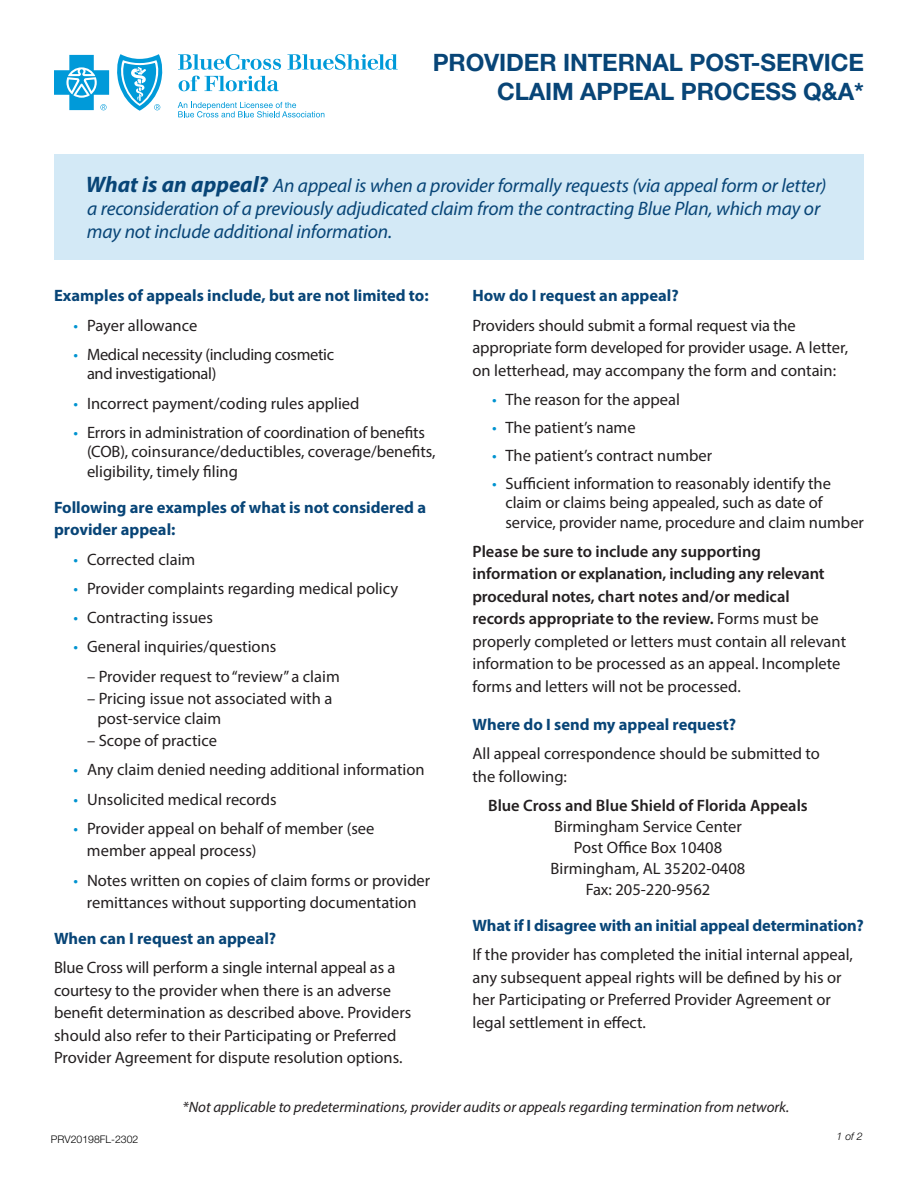
<style>
.page{position:relative;width:918px;height:1188px;background:#fff}
.page>*{position:absolute;margin:0;border:0;box-sizing:border-box;transform-origin:0 0}
.t1{font:700 24px/28.8px "Helvetica Neue LT Std";letter-spacing:-.005em;color:#084577;text-align:right}
._2010_PF_Body_Copy{font:italic 19.5px/23.4px "Myriad Pro";letter-spacing:-.01em;color:#084577}
.t2{font:16.5px/22.5px "Myriad Pro";color:#231f20}
.t3{font:600 16.5px/22.5px "Myriad Pro";color:#231f20}
.t4{font:700 16.5px/22.5px "Myriad Pro";color:#084577}
.t5{font:16.5px/19.5px "Myriad Pro";letter-spacing:-.02em;color:#231f20}
.t6{font:italic 15px "Myriad Pro";color:#231f20}
.t7{font:300 10.5px "Helvetica Neue LT Std";color:#000}
.t8{font:italic 300 10.5px "Helvetica Neue LT Std";color:#000}
.s1{font-weight:700;font-size:22.5px}
.s2{color:#0093d0}
.s3{font-weight:400}
</style>
<div class="page">
<div style="left:54px;top:154px;width:810px;height:106px;background:#d3e9f6"></div>
<svg style="left:178px;top:102px;width:146px;height:16px"></svg>
<svg style="left:178px;top:54px;width:103px;height:16px"></svg>
<svg style="left:287px;top:54px;width:111px;height:16px"></svg>
<svg style="left:179px;top:76px;width:100px;height:15px"></svg>
<svg style="left:54px;top:55px;width:55px;height:55px"></svg>
<svg style="left:117px;top:54px;width:46px;height:57px"></svg>
<p class="t1" style="left:433px;top:48px;width:433px">PROVIDER INTERNAL POST-SERVICE<br>CLAIM APPEAL PROCESS Q&amp;A*</p>
<p class="_2010_PF_Body_Copy" style="left:86px;top:173px;width:742px"><span class="s1">What is an appeal?</span> An appeal is when a provider formally requests (via appeal form or letter) a reconsideration of a previously adjudicated claim from the contracting Blue Plan, which may or may not include additional information.</p>
<p class="t4" style="left:54px;top:284px;width:376px">Examples of appeals include, but are not limited to:</p>
<p class="t2" style="left:74px;top:314px;width:125px"><span class="s2">•</span> Payer allowance</p>
<p class="t5" style="left:87px;top:344px;width:249px;text-indent:-13px"><span class="s2">•</span> Medical necessity (including cosmetic and investigational)</p>
<p class="t2" style="left:74px;top:392px;width:287px"><span class="s2">•</span> Incorrect payment/coding rules applied</p>
<p class="t2" style="left:87px;top:422px;width:350px;line-height:19.5px;text-indent:-13px"><span class="s2">•</span> Errors in administration of coordination of benefits (COB), coinsurance/deductibles, coverage/benefits, eligibility, timely filing</p>
<p class="t4" style="left:54px;top:496px;width:374px">Following are examples of what is not considered a provider appeal:</p>
<p class="t2" style="left:74px;top:548px;width:123px"><span class="s2">•</span> Corrected claim</p>
<p class="t2" style="left:74px;top:577px;width:326px"><span class="s2">•</span> Provider complaints regarding medical policy</p>
<p class="t2" style="left:74px;top:606px;width:141px"><span class="s2">•</span> Contracting issues</p>
<p class="t2" style="left:74px;top:635px;width:204px"><span class="s2">•</span> General inquiries/questions</p>
<p class="t2" style="left:87px;top:665px;width:254px">– Provider request to “review” a claim</p>
<p class="t2" style="left:97px;top:689px;width:236px;line-height:19.5px;text-indent:-10px">– Pricing issue not associated with a post-service claim</p>
<p class="t2" style="left:87px;top:729px;width:132px">– Scope of practice</p>
<p class="t2" style="left:74px;top:758px;width:353px"><span class="s2">•</span> Any claim denied needing additional information</p>
<p class="t2" style="left:74px;top:788px;width:205px"><span class="s2">•</span> Unsolicited medical records</p>
<p class="t2" style="left:87px;top:817px;width:289px;text-indent:-13px"><span class="s2">•</span> Provider appeal on behalf of member (see member appeal process)</p>
<p class="t2" style="left:74px;top:869px;width:358px;text-align:center"><span class="s2">•</span> Notes written on copies of claim forms or provider remittances without supporting documentation</p>
<p class="t4" style="left:54px;top:927px;width:224px">When can I request an appeal?</p>
<p class="t2" style="left:54px;top:956px;width:359px">Blue Cross will perform a single internal appeal as a courtesy to the provider when there is an adverse benefit determination as described above. Providers should also refer to their Participating or Preferred Provider Agreement for dispute resolution options.</p>
<p class="t4" style="left:472px;top:284px;width:208px">How do I request an appeal?</p>
<p class="t2" style="left:472px;top:314px;width:377px">Providers should submit a formal request via the appropriate form developed for provider usage. A letter, on letterhead, may accompany the form and contain:</p>
<p class="t2" style="left:492px;top:388px;width:189px"><span class="s2">•</span> The reason for the appeal</p>
<p class="t2" style="left:492px;top:416px;width:145px"><span class="s2">•</span> The patient’s name</p>
<p class="t2" style="left:492px;top:444px;width:222px"><span class="s2">•</span> The patient’s contract number</p>
<p class="t2" style="left:506px;top:473px;width:360px;line-height:19.5px;text-indent:-14px"><span class="s2">•</span> Sufficient information to reasonably identify the claim or claims being appealed, such as date of service, provider name, procedure and claim number</p>
<p class="t3" style="left:472px;top:540px;width:375px">Please be sure to include any supporting information or explanation, including any relevant procedural notes, chart notes and/or medical records appropriate to the review. <span class="s3">Forms must be properly completed or letters must contain all relevant information to be processed as an appeal. Incomplete forms and letters will not be processed.</span></p>
<p class="t4" style="left:472px;top:713px;width:265px">Where do I send my appeal request?</p>
<p class="t2" style="left:472px;top:742px;width:349px">All appeal correspondence should be submitted to</p>
<p class="t2" style="left:472px;top:765px;width:96px">the following:</p>
<p class="t3" style="left:488px;top:794px;width:321px">Blue Cross and Blue Shield of Florida Appeals</p>
<p class="t2" style="left:554px;top:815px;width:189px">Birmingham Service Center</p>
<p class="t2" style="left:574px;top:836px;width:150px">Post Office Box 10408</p>
<p class="t2" style="left:551px;top:857px;width:196px">Birmingham, AL 35202-0408</p>
<p class="t2" style="left:586px;top:878px;width:126px">Fax: 205-220-9562</p>
<p class="t4" style="left:472px;top:914px;width:393px">What if I disagree with an initial appeal determination?</p>
<p class="t2" style="left:472px;top:943px;width:382px">If the provider has completed the initial internal appeal, any subsequent appeal rights will be defined by his or her Participating or Preferred Provider Agreement or legal settlement in effect.</p>
<p class="t6" style="left:183px;top:1098px;width:608px">*Not applicable to predeterminations, provider audits or appeals regarding termination from network.</p>
<p class="t7" style="left:51px;top:1133px;width:89px">PRV20198FL-2302</p>
<p class="t8" style="left:837px;top:1130px;width:28px">1 of 2</p>
</div>
